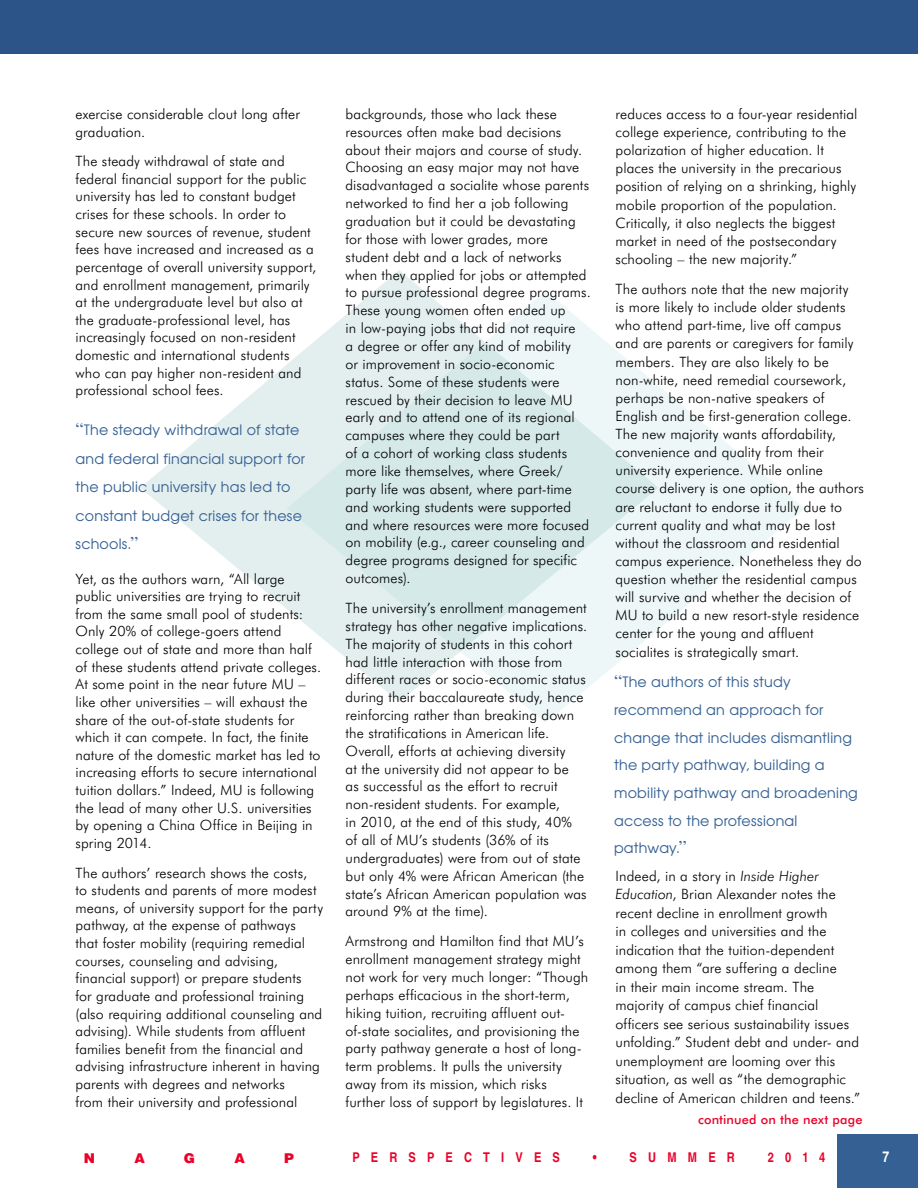
<style>
.page{position:relative;width:918px;height:1188px;background:#fff}
.page>*{position:absolute;margin:0;border:0;box-sizing:border-box;transform-origin:0 0}
.t1{font:700 condensed 15px "Helvetica";color:#fff}
.t2{font:300 14.25px/17.9px "Futura BT";letter-spacing:.005em;color:#000}
.Pull_Quote{font:14.25px/27.8px "Avant Garde";letter-spacing:.015em;color:#346094}
.t3{font:700 condensed 13.5px "Helvetica";letter-spacing:.825em;color:#eb0029}
.t4{font:900 13.5px "Helvetica";color:#eb0029}
.caption_text{font:500 12.75px "Futura BT";letter-spacing:.01em;color:#eb0029}
.s1{font-family:"Times";font-size:18px}
.s2{font-style:italic}
</style>
<div class="page">
<div style="left:837px;top:1134px;width:81px;height:54px;background:#346094"></div>
<svg style="left:140px;top:270px;width:284px;height:339px"></svg>
<svg style="left:287px;top:291px;width:517px;height:431px"></svg>
<div style="left:0;top:0;width:918px;height:54px;background:#2d5488"></div>
<p class="t2" style="left:76px;top:105px;width:226px">exercise considerable clout long after graduation.</p>
<p class="t2" style="left:76px;top:152px;width:242px">The steady withdrawal of state and federal financial support for the public university has led to constant budget crises for these schools. In order to secure new sources of revenue, student fees have increased and increased as a percentage of overall university support, and enrollment management, primarily at the undergraduate level but also at the graduate-professional level, has increasingly focused on non-resident domestic and international students who can pay higher non-resident and professional school fees.</p>
<p class="Pull_Quote" style="left:76px;top:416px;width:231px;line-height:28.5px"><span class="s1">“</span>The steady withdrawal of state and federal financial support for the public university has led to constant budget crises for these schools.<span class="s1">”</span></p>
<p class="t2" style="left:76px;top:569px;width:247px">Yet, as the authors warn, “All large public universities are trying to recruit from the same small pool of students:<br>Only 20% of college-goers attend college out of state and more than half of these students attend private colleges.<br>At some point in the near future MU – like other universities – will exhaust the share of the out-of-state students for which it can compete. In fact, the finite nature of the domestic market has led to increasing efforts to secure international tuition dollars.” Indeed, MU is following the lead of many other U.S. universities by opening a China Office in Beijing in spring 2014.</p>
<p class="t2" style="left:76px;top:864px;width:249px">The authors’ research shows the costs,<br>to students and parents of more modest means, of university support for the party pathway, at the expense of pathways<br>that foster mobility (requiring remedial courses, counseling and advising, financial support) or prepare students<br>for graduate and professional training (also requiring additional counseling and advising). While students from affluent families benefit from the financial and advising infrastructure inherent in having parents with degrees and networks<br>from their university and professional</p>
<p class="t2" style="left:346px;top:105px;width:247px">backgrounds, those who lack these resources often make bad decisions about their majors and course of study.<br>Choosing an easy major may not have disadvantaged a socialite whose parents networked to find her a job following graduation but it could be devastating for those with lower grades, more student debt and a lack of networks when they applied for jobs or attempted to pursue professional degree programs.<br>These young women often ended up<br>in low-paying jobs that did not require<br>a degree or offer any kind of mobility<br>or improvement in socio-economic status. Some of these students were rescued by their decision to leave MU early and to attend one of its regional campuses where they could be part<br>of a cohort of working class students more like themselves, where Greek/ party life was absent, where part-time and working students were supported and where resources were more focused on mobility (e.g., career counseling and degree programs designed for specific outcomes).</p>
<p class="t2" style="left:346px;top:599px;width:243px">The university’s enrollment management strategy has other negative implications.<br>The majority of students in this cohort had little interaction with those from different races or socio-economic status during their baccalaureate study, hence reinforcing rather than breaking down the stratifications in American life.<br>Overall, efforts at achieving diversity<br>at the university did not appear to be<br>as successful as the effort to recruit non-resident students. For example,<br>in 2010, at the end of this study, 40%<br>of all of MU’s students (36% of its undergraduates) were from out of state but only 4% were African American (the state’s African American population was around 9% at the time).</p>
<p class="t2" style="left:346px;top:932px;width:244px">Armstrong and Hamilton find that MU’s enrollment management strategy might not work for very much longer: “Though perhaps efficacious in the short-term, hiking tuition, recruiting affluent out&shy;of-state socialites, and provisioning the party pathway generate a host of long&shy;term problems. It pulls the university away from its mission, which risks further loss of support by legislatures. It</p>
<p class="t2" style="left:616px;top:105px;width:243px">reduces access to a four-year residential college experience, contributing to the polarization of higher education. It places the university in the precarious position of relying on a shrinking, highly mobile proportion of the population.<br>Critically, it also neglects the biggest market in need of the postsecondary schooling – the new majority.”</p>
<p class="t2" style="left:616px;top:280px;width:250px">The authors note that the new majority<br>is more likely to include older students who attend part-time, live off campus and are parents or caregivers for family members. They are also likely to be non-white, need remedial coursework, perhaps be non-native speakers of English and be first-generation college.<br>The new majority wants affordability, convenience and quality from their university experience. While online course delivery is one option, the authors are reluctant to endorse it fully due to current quality and what may be lost without the classroom and residential campus experience. Nonetheless they do question whether the residential campus will survive and whether the decision of MU to build a new resort-style residence center for the young and affluent socialites is strategically smart.</p>
<p class="Pull_Quote" style="left:614px;top:668px;width:245px"><span class="s1">“</span>The authors of this study recommend an approach for change that includes dismantling the party pathway, building a mobility pathway and broadening access to the professional pathway.<span class="s1">”</span></p>
<p class="t2" style="left:616px;top:866px;width:246px;line-height:18.5px">Indeed, in a story in <span class="s2">Inside Higher Education</span>, Brian Alexander notes the recent decline in enrollment growth<br>in colleges and universities and the indication that the tuition-dependent among them “are suffering a decline<br>in their main income stream. The majority of campus chief financial officers see serious sustainability issues unfolding.” Student debt and under- and unemployment are looming over this situation, as well as “the demographic decline of American children and teens.”</p>
<p class="caption_text" style="left:698px;top:1111px;width:166px">continued on the next page</p>
<p class="t4" style="left:84px;top:1149px;width:13px">N</p>
<p class="t4" style="left:134px;top:1149px;width:12px">A</p>
<p class="t4" style="left:184px;top:1149px;width:13px">G</p>
<p class="t4" style="left:234px;top:1149px;width:12px">A</p>
<p class="t4" style="left:284px;top:1149px;width:11px">P</p>
<p class="t3" style="left:352px;top:1149px;width:209px">PERSPECTIVES</p>
<p class="t3" style="left:593px;top:1149px;width:5px">•</p>
<p class="t3" style="left:630px;top:1149px;width:107px">SUMMER</p>
<p class="t3" style="left:768px;top:1149px;width:59px">2014</p>
<p class="t1" style="left:883px;top:1148px;width:8px">7</p>
</div>
